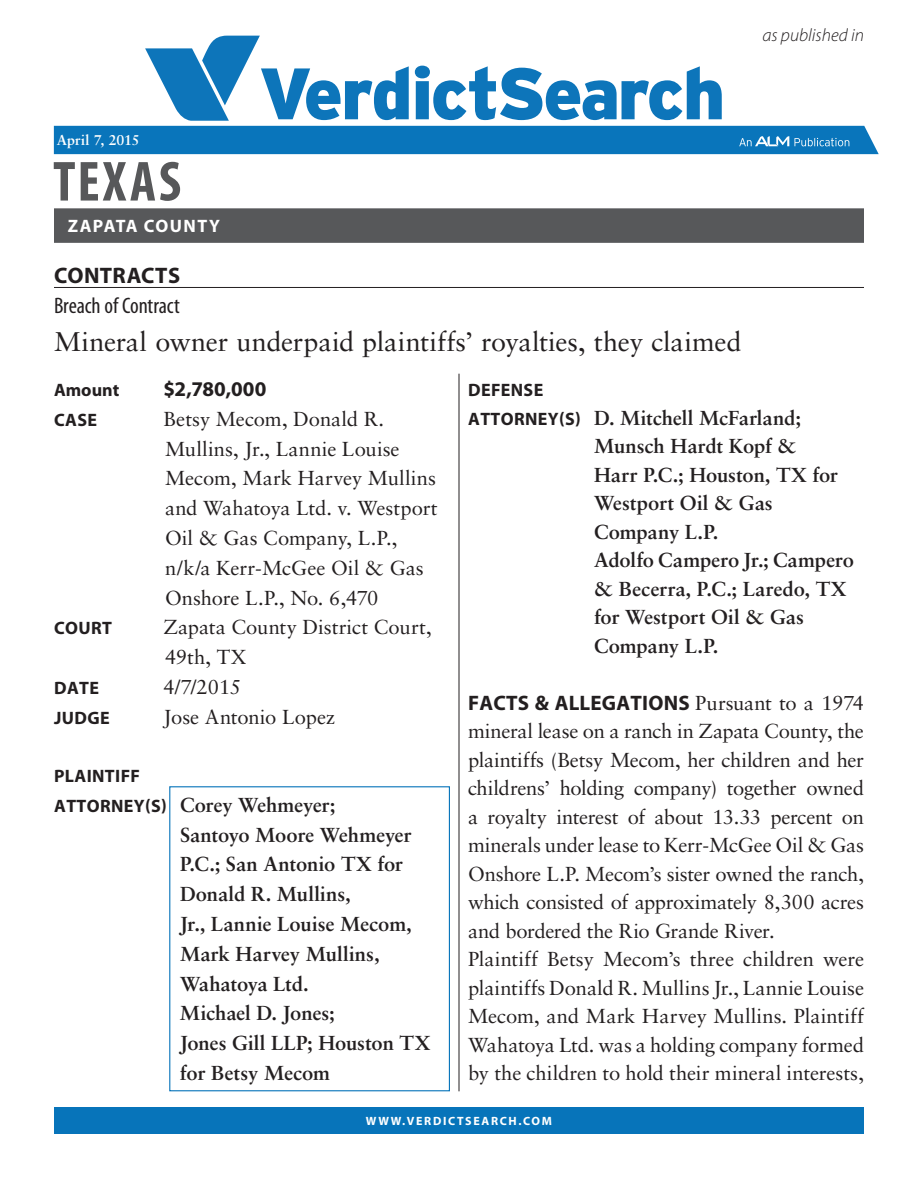
<style>
.page{position:relative;width:918px;height:1188px;background:#fff}
.page>*{position:absolute;margin:0;border:0;box-sizing:border-box;transform-origin:0 0}
.Publication_Name{font:700 condensed 57px "Myriad Pro";letter-spacing:.05em;color:#57585a}
.verdict_headline{font:27px "Sabon LT Std";letter-spacing:-.005em;color:#231f20}
.verdict_list-light{font:condensed 22.5px "Myriad Pro";letter-spacing:-.005em;color:#231f20}
.verdict_slug{font:700 22.5px "Myriad Pro";letter-spacing:.015em;color:#231f20}
.heow_fact_summary{font:700 21px "Myriad Pro";letter-spacing:.01em;color:#231f20}
.heow_report_type{font:700 21px "Myriad Pro";letter-spacing:.005em;color:#231f20}
.heow_fact_summary-2{font:20.25px/28.5px "Sabon LT Std";letter-spacing:-.01em;color:#231f20;text-align:justify}
.verdict_list_no_spac{font:20.25px/29.8px "Sabon LT Std";color:#231f20}
.verdict_list-plainti{font:700 20.25px/29.8px "Sabon LT Std";color:#231f20}
.verdict_list-defense{font:700 20.25px/28.5px "Sabon LT Std";color:#231f20}
.verdict_list_no_spac-2{font:700 18px "Myriad Pro";letter-spacing:.02em;color:#231f20}
.verdict_list_space_b{font:700 18px "Myriad Pro";letter-spacing:.02em;color:#231f20}
.t1{font:italic 300 18px "Myriad Pro";color:#231f20}
.verdict_county{font:700 18px "Myriad Pro";letter-spacing:.07em;color:#fff}
.heow_report_type-2{font:700 18px "Myriad Pro";color:#231f20}
.Volume__Issue__Date{font:700 14.25px "Sabon LT Std";letter-spacing:.01em;color:#fff}
.t2{font:700 12px "Myriad Pro";letter-spacing:.14em;color:#fff}
.s1{font-family:"Myriad Pro";font-size:18px}
.s2{font-family:"Sabon LT Std";font-weight:400;font-size:20.25px}
</style>
<div class="page">
<svg style="left:54px;top:36px;width:825px;height:118px"></svg>
<hr style="left:459px;top:374px;width:1px;height:717px;background:#231f20">
<div style="left:54px;top:208px;width:810px;height:35px;background:#57585a"></div>
<hr style="left:54px;top:287px;width:810px;height:1px;background:#231f20">
<div style="left:169px;top:786px;width:281px;height:305px;border:1px solid #0774ba"></div>
<div style="left:54px;top:1107px;width:810px;height:26px;background:#0774ba"></div>
<p class="t1" style="left:762px;top:25px;width:103px">as published in</p>
<p class="Volume__Issue__Date" style="left:57px;top:131px;width:84px">April 7, 2015</p>
<p class="Publication_Name" style="left:53px;top:146px;width:130px">TEXAS</p>
<p class="verdict_county" style="left:68px;top:214px;width:154px">ZAPATA COUNTY</p>
<p class="verdict_slug" style="left:54px;top:260px;width:127px">CONTRACTS</p>
<p class="verdict_list-light" style="left:54px;top:292px;width:127px">Breach of Contract</p>
<p class="verdict_headline" style="left:54px;top:325px;width:689px">Mineral owner underpaid plaintiffs’ royalties, they claimed</p>
<p class="heow_report_type-2" style="left:54px;top:378px;width:67px">Amount</p>
<p class="heow_report_type" style="left:164px;top:375px;width:104px">$2,780,000</p>
<p class="verdict_list_no_spac-2" style="left:54px;top:408px;width:44px">CASE</p>
<p class="verdict_list_no_spac" style="left:164px;top:404px;width:276px">Betsy Mecom, Donald R.<br>Mullins, Jr., Lannie Louise<br>Mecom, Mark Harvey Mullins and Wahatoya Ltd. v. Westport<br>Oil &amp; Gas Company, L.P., n/k/a Kerr-McGee Oil &amp; Gas<br>Onshore L.P., No. 6,470</p>
<p class="verdict_list_no_spac-2" style="left:54px;top:617px;width:59px">COURT</p>
<p class="verdict_list_no_spac" style="left:164px;top:612px;width:270px">Zapata County District Court,<br>49th, TX</p>
<p class="verdict_list_no_spac-2" style="left:54px;top:676px;width:46px">DATE</p>
<p class="verdict_list_no_spac" style="left:164px;top:672px;width:79px">4/7/2015</p>
<p class="verdict_list_no_spac-2" style="left:54px;top:706px;width:57px">JUDGE</p>
<p class="verdict_list_no_spac" style="left:164px;top:702px;width:173px">Jose Antonio Lopez</p>
<p class="verdict_list_space_b" style="left:54px;top:764px;width:87px">PLAINTIFF</p>
<p class="verdict_list-plainti" style="left:180px;top:789px;width:233px;text-indent:-126px"><span class="s1">ATTORNEY(S)</span> Corey Wehmeyer;<br>Santoyo Moore Wehmeyer<br>P.C.; San Antonio TX for<br>Donald R. Mullins,<br>Jr., Lannie Louise Mecom,<br>Mark Harvey Mullins,<br>Wahatoya Ltd.</p>
<p class="verdict_list-plainti" style="left:180px;top:998px;width:252px">Michael D. Jones;<br>Jones Gill LLP; Houston TX</p>
<p class="verdict_list-plainti" style="left:180px;top:1058px;width:152px">for Betsy Mecom</p>
<p class="verdict_list_space_b" style="left:468px;top:378px;width:77px">DEFENSE</p>
<p class="verdict_list-defense" style="left:594px;top:403px;width:246px;text-indent:-126px"><span class="s1">ATTORNEY(S)</span> D. Mitchell McFarland;<br>Munsch Hardt Kopf &amp;<br>Harr P.C.; Houston, TX for<br>Westport Oil &amp; Gas<br>Company L.P.</p>
<p class="verdict_list-defense" style="left:594px;top:545px;width:262px">Adolfo Campero Jr.; Campero &amp; Becerra, P.C.; Laredo, TX</p>
<p class="verdict_list-defense" style="left:594px;top:602px;width:211px">for Westport Oil &amp; Gas</p>
<p class="verdict_list-defense" style="left:594px;top:631px;width:126px">Company L.P.</p>
<p class="heow_fact_summary" style="left:468px;top:689px;width:397px">FACTS &amp; ALLEGATIONS <span class="s2">Pursuant to a 1974</span></p>
<p class="heow_fact_summary-2" style="left:468px;top:717px;width:398px">mineral lease on a ranch in Zapata County, the plaintiffs (Betsy Mecom, her children and her childrens’ holding company) together owned a royalty interest of about 13.33 percent on minerals under lease to Kerr-McGee Oil &amp; Gas Onshore L.P. Mecom’s sister owned the ranch, which consisted of approximately 8,300 acres and bordered the Rio Grande River.</p>
<p class="heow_fact_summary-2" style="left:468px;top:945px;width:398px">Plaintiff Betsy Mecom’s three children were plaintiffs Donald R. Mullins Jr., Lannie Louise Mecom, and Mark Harvey Mullins. Plaintiff Wahatoya Ltd. was a holding company formed by the children to hold their mineral interests,</p>
<p class="t2" style="left:366px;top:1113px;width:188px">WWW.VERDICTSEARCH.COM</p>
</div>
